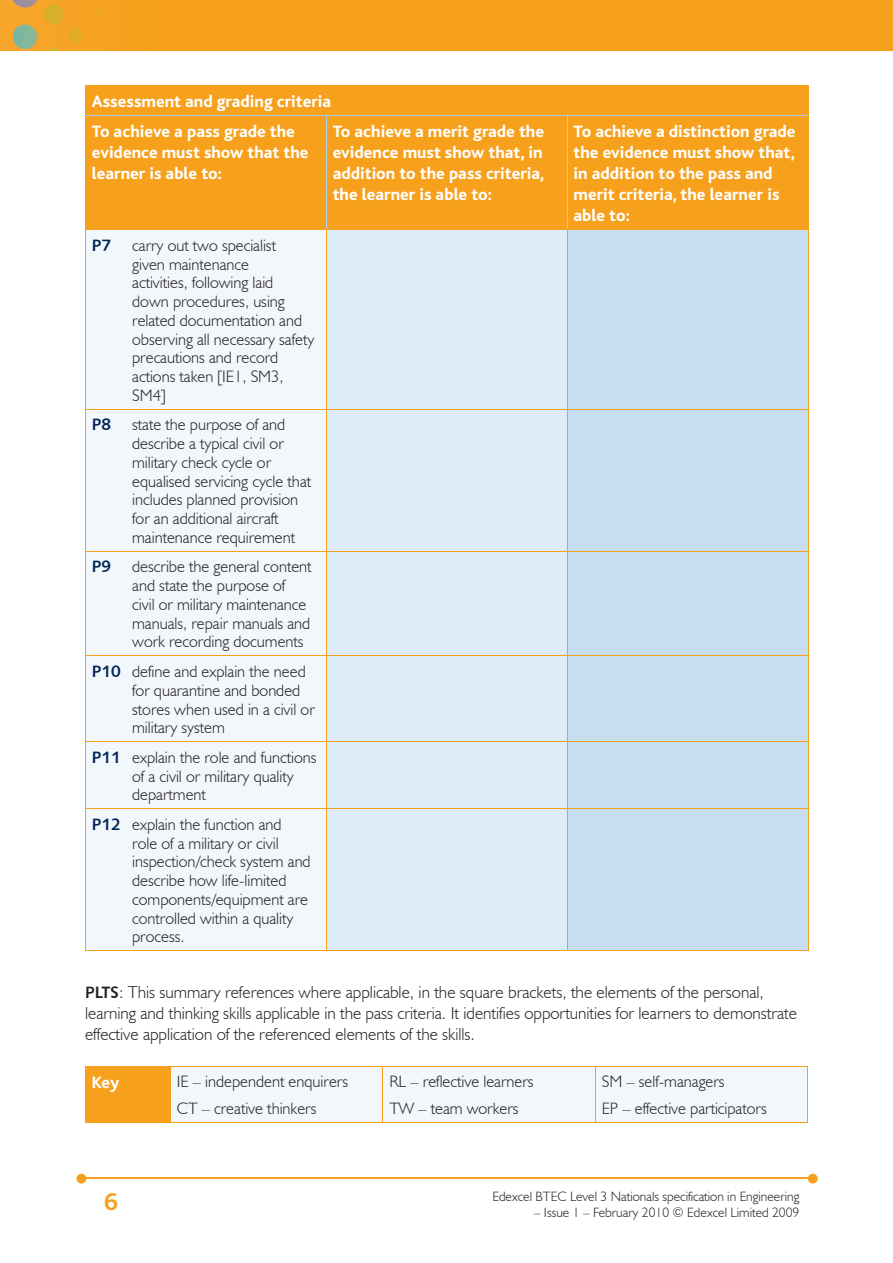
<style>
.page{position:relative;width:893px;height:1263px;background:#fff}
.page>*{position:absolute;margin:0;border:0;box-sizing:border-box;transform-origin:0 0}
.t1{font:700 25.5px "Bliss";color:#f6a01b}
.t2{font:800 17.25px/21px "Bliss";color:#fff}
.t3{font:300 17.25px/21px "Humanist 521 BT";color:#231f20}
.t4{font:300 16.5px/18.8px "Humanist 521 BT";color:#231f20}
.t5{font:16.5px "Humanist 531 BT Bold A";color:#002556}
.t6{font:300 13.5px "Humanist 521 BT";color:#231f20}
.s1{font-family:"Humanist 531 BT Bold A";font-weight:400;color:#002556}
.s2{font-family:"Humanist 531 BT Bold A";font-weight:400;font-size:16.5px}
</style>
<div class="page">
<img style="left:0;top:0;width:893px;height:51px">
<hr style="left:82px;top:1178px;width:728px;height:1px;background:#f6a01b">
<svg style="left:808px;top:1174px;width:10px;height:9px"></svg>
<svg style="left:77px;top:1174px;width:9px;height:9px"></svg>
<div style="left:86px;top:86px;width:722px;height:143px;background:#f6a01b"></div>
<div style="left:86px;top:230px;width:240px;height:720px;background:#f2f7fb"></div>
<div style="left:327px;top:230px;width:240px;height:720px;background:#dbebf7"></div>
<div style="left:568px;top:230px;width:240px;height:720px;background:#c8dff2"></div>
<hr style="left:85px;top:86px;width:1px;height:30px;background:#f6a01b">
<hr style="left:808px;top:86px;width:1px;height:30px;background:#f6a01b">
<hr style="left:85px;top:85px;width:241px;height:1px;background:#f6a01b">
<hr style="left:326px;top:85px;width:241px;height:1px;background:#f6a01b">
<hr style="left:567px;top:85px;width:241px;height:1px;background:#f6a01b">
<hr style="left:85px;top:116px;width:1px;height:113px;background:#f6a01b">
<hr style="left:86px;top:115px;width:240px;height:1px;background:#accfed">
<hr style="left:85px;top:656px;width:1px;height:85px;background:#f6a01b">
<hr style="left:326px;top:116px;width:1px;height:113px;background:#accfed">
<hr style="left:85px;top:656px;width:241px;height:1px;background:#f6a01b">
<hr style="left:326px;top:115px;width:241px;height:1px;background:#accfed">
<hr style="left:326px;top:656px;width:1px;height:85px;background:#f6a01b">
<hr style="left:567px;top:116px;width:1px;height:113px;background:#accfed">
<hr style="left:326px;top:656px;width:241px;height:1px;background:#f6a01b">
<hr style="left:808px;top:116px;width:1px;height:113px;background:#f6a01b">
<hr style="left:567px;top:115px;width:241px;height:1px;background:#accfed">
<hr style="left:567px;top:656px;width:1px;height:85px;background:#f6a01b">
<hr style="left:808px;top:656px;width:1px;height:85px;background:#f6a01b">
<hr style="left:567px;top:656px;width:241px;height:1px;background:#f6a01b">
<hr style="left:326px;top:742px;width:1px;height:66px;background:#f6a01b">
<hr style="left:567px;top:742px;width:1px;height:66px;background:#f6a01b">
<hr style="left:85px;top:742px;width:1px;height:66px;background:#f6a01b">
<hr style="left:808px;top:742px;width:1px;height:66px;background:#f6a01b">
<hr style="left:85px;top:741px;width:241px;height:1px;background:#f6a01b">
<hr style="left:326px;top:741px;width:241px;height:1px;background:#f6a01b">
<hr style="left:567px;top:741px;width:241px;height:1px;background:#f6a01b">
<hr style="left:326px;top:809px;width:1px;height:141px;background:#f6a01b">
<hr style="left:567px;top:809px;width:1px;height:141px;background:#f6a01b">
<hr style="left:85px;top:950px;width:241px;height:1px;background:#f6a01b">
<hr style="left:326px;top:950px;width:241px;height:1px;background:#f6a01b">
<hr style="left:567px;top:950px;width:241px;height:1px;background:#f6a01b">
<hr style="left:85px;top:809px;width:1px;height:141px;background:#f6a01b">
<hr style="left:808px;top:809px;width:1px;height:141px;background:#f6a01b">
<hr style="left:85px;top:808px;width:241px;height:1px;background:#f6a01b">
<hr style="left:326px;top:808px;width:241px;height:1px;background:#f6a01b">
<hr style="left:567px;top:808px;width:241px;height:1px;background:#f6a01b">
<hr style="left:326px;top:230px;width:1px;height:179px;background:#f6a01b">
<hr style="left:567px;top:230px;width:1px;height:179px;background:#f6a01b">
<hr style="left:85px;top:230px;width:1px;height:179px;background:#f6a01b">
<hr style="left:808px;top:230px;width:1px;height:179px;background:#f6a01b">
<hr style="left:85px;top:229px;width:241px;height:1px;background:#f6a01b">
<hr style="left:326px;top:229px;width:241px;height:1px;background:#f6a01b">
<hr style="left:567px;top:229px;width:241px;height:1px;background:#f6a01b">
<hr style="left:326px;top:410px;width:1px;height:141px;background:#f6a01b">
<hr style="left:567px;top:410px;width:1px;height:141px;background:#f6a01b">
<hr style="left:85px;top:410px;width:1px;height:141px;background:#f6a01b">
<hr style="left:808px;top:410px;width:1px;height:141px;background:#f6a01b">
<hr style="left:85px;top:409px;width:241px;height:1px;background:#f6a01b">
<hr style="left:326px;top:409px;width:241px;height:1px;background:#f6a01b">
<hr style="left:567px;top:409px;width:241px;height:1px;background:#f6a01b">
<hr style="left:326px;top:552px;width:1px;height:104px;background:#f6a01b">
<hr style="left:567px;top:552px;width:1px;height:104px;background:#f6a01b">
<hr style="left:85px;top:552px;width:1px;height:104px;background:#f6a01b">
<hr style="left:808px;top:552px;width:1px;height:104px;background:#f6a01b">
<hr style="left:85px;top:551px;width:241px;height:1px;background:#f6a01b">
<hr style="left:326px;top:551px;width:241px;height:1px;background:#f6a01b">
<hr style="left:567px;top:551px;width:241px;height:1px;background:#f6a01b">
<div style="left:85px;top:1066px;width:85px;height:57px;background:#f6a01b"></div>
<div style="left:171px;top:1067px;width:636px;height:55px;background:#f2f7fb"></div>
<hr style="left:170px;top:1122px;width:213px;height:1px;background:#f6a01b">
<hr style="left:383px;top:1122px;width:212px;height:1px;background:#f6a01b">
<hr style="left:595px;top:1122px;width:213px;height:1px;background:#f6a01b">
<hr style="left:170px;top:1066px;width:1px;height:56px;background:#f6a01b">
<hr style="left:383px;top:1066px;width:1px;height:56px;background:#f6a01b">
<hr style="left:595px;top:1066px;width:1px;height:56px;background:#f6a01b">
<hr style="left:807px;top:1066px;width:1px;height:56px;background:#f6a01b">
<hr style="left:170px;top:1066px;width:213px;height:1px;background:#f6a01b">
<hr style="left:383px;top:1066px;width:212px;height:1px;background:#f6a01b">
<hr style="left:595px;top:1066px;width:213px;height:1px;background:#f6a01b">
<p class="t2" style="left:92px;top:87px;width:241px;line-height:30.2px">Assessment and grading criteria<br>To achieve a pass grade the</p>
<p class="t2" style="left:92px;top:143px;width:218px">evidence must show that the learner is able to:</p>
<p class="t2" style="left:333px;top:122px;width:213px;text-align:justify">To achieve a merit grade the evidence must show that, in addition to the pass criteria, the learner is able to:</p>
<p class="t2" style="left:574px;top:122px;width:224px">To achieve a distinction grade the evidence must show that, in addition to the pass and merit criteria, the learner is able to:</p>
<p class="t5" style="left:92px;top:235px;width:21px">P7</p>
<p class="t4" style="left:132px;top:235px;width:184px">carry out two specialist<br>given maintenance<br>activities, following laid<br>down procedures, using related documentation and observing all necessary safety precautions and record actions taken [IE1, SM3,<br>SM4]</p>
<p class="t5" style="left:92px;top:414px;width:21px">P8</p>
<p class="t4" style="left:132px;top:415px;width:180px">state the purpose of and describe a typical civil or military check cycle or equalised servicing cycle that includes planned provision for an additional aircraft maintenance requirement</p>
<p class="t5" style="left:92px;top:556px;width:21px">P9</p>
<p class="t4" style="left:132px;top:557px;width:181px">describe the general content and state the purpose of civil or military maintenance manuals, repair manuals and work recording documents</p>
<p class="t4" style="left:132px;top:662px;width:184px;text-indent:-40px"><span class="s1">P10</span> define and explain the need for quarantine and bonded stores when used in a civil or military system</p>
<p class="t4" style="left:132px;top:747px;width:186px;text-indent:-40px"><span class="s1">P11</span> explain the role and functions of a civil or military quality department</p>
<p class="t4" style="left:132px;top:814px;width:180px;text-indent:-40px"><span class="s1">P12</span> explain the function and<br>role of a military or civil inspection/check system and describe how life-limited components/equipment are controlled within a quality process.</p>
<p class="t3" style="left:85px;top:981px;width:713px"><span class="s2">PLTS</span>: This summary references where applicable, in the square brackets, the elements of the personal, learning and thinking skills applicable in the pass criteria. It identifies opportunities for learners to demonstrate effective application of the referenced elements of the skills.</p>
<p class="t2" style="left:92px;top:1072px;width:29px">Key</p>
<p class="t4" style="left:177px;top:1067px;width:173px;line-height:27.3px">IE – independent enquirers<br>CT – creative thinkers</p>
<p class="t4" style="left:389px;top:1067px;width:146px;line-height:27.3px">RL – reflective learners<br>TW – team workers</p>
<p class="t4" style="left:602px;top:1067px;width:166px;line-height:27.3px">SM – self-managers<br>EP – effective participators</p>
<h1 class="t1" style="left:104px;top:1189px;width:15px">6</h1>
<p class="t6" style="left:492px;top:1188px;width:309px">Edexcel BTEC Level 3 Nationals specification in Engineering</p>
<p class="t6" style="left:534px;top:1204px;width:267px">– Issue 1 – February 2010 © Edexcel Limited 2009</p>
</div>
